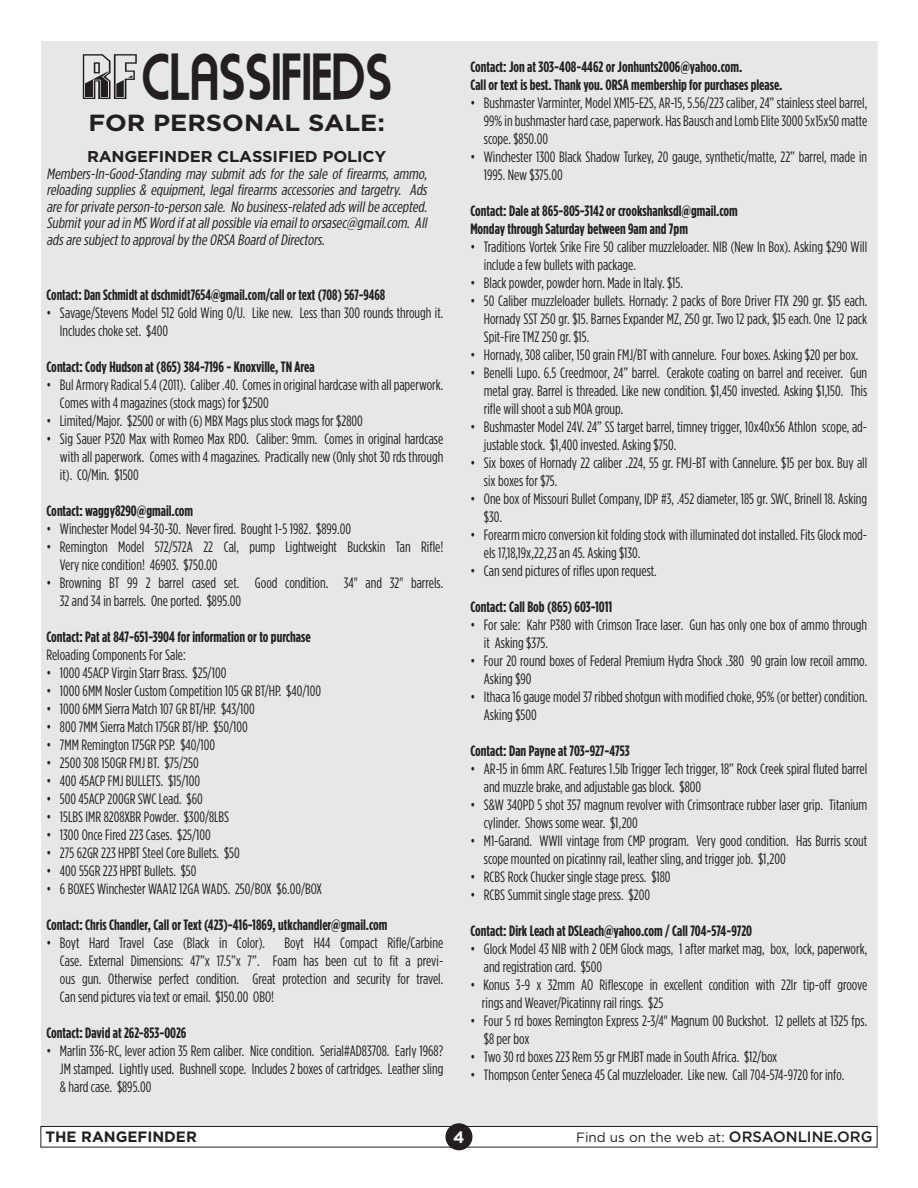
<style>
.page{position:relative;width:918px;height:1188px;background:#fff}
.page>*{position:absolute;margin:0;border:0;box-sizing:border-box;transform-origin:0 0}
.t1{font:57.15px "Moderna";color:#231f20;scale:.82 1}
.t2{font:700 23.4px "Gotham";color:#231f20;scale:1.1 1}
.t3{font:700 16.5px "Gotham";color:#fff}
.t4{font:700 15.6px "Gotham";letter-spacing:-.01em;color:#231f20;scale:1.05 1}
.t5{font:15px/18px "Gotham Condensed";color:#231f20}
.t6{font:700 15px/18px "Gotham Condensed";color:#231f20}
.t7{font:italic 15px/16.5px "Gotham Condensed";color:#231f20;text-align:justify;scale:1.1 1}
.t8{font:700 15px "Gotham";color:#231f20}
.t9{font:13.5px "Gotham";color:#231f20}
.s1{font-family:"Gunmetal";font-size:60.75px}
.s2{font-weight:500;font-size:15px}
</style>
<div class="page">
<div style="left:41px;top:41px;width:837px;height:1085px;background:#e6e7e9"></div>
<div style="left:40px;top:1126px;width:838px;height:22px;border:1px solid #231f20"></div>
<div style="left:445px;top:1123px;width:27px;height:27px;background:#231f20;border-radius:50%"></div>
<h1 class="t1" style="left:83px;top:40px;width:377px"><span class="s1">RF</span>CLASSIFIEDS</h1>
<h2 class="t2" style="left:88px;top:109px;width:271px">FOR PERSONAL SALE:</h2>
<p class="t4" style="left:87px;top:148px;width:287px">RANGEFINDER CLASSIFIED POLICY</p>
<p class="t7" style="left:46px;top:165px;width:350px">Members-In-Good-Standing may submit ads for the sale of firearms, ammo, reloading supplies &amp; equipment, legal firearms accessories and targetry. Ads are forprivate person-to-person sale. No business-related adswillbe accepted.<br>Submityourad in MS Word ifatallpossible via emailto orsasec@gmail.com. All adsare subjectto approvalby the ORSA Board ofDirectors.</p>
<p class="t6" style="left:46px;top:285px;width:340px">Contact: Dan Schmidt at dschmidt7654@gmail.com/call or text (708) 567-9468</p>
<p class="t5" style="left:60px;top:303px;width:385px;text-indent:-14px">• Savage/Stevens Model 512 Gold Wing O/U. Like new. Less than 300 rounds through it.<br>Includes choke set. $400</p>
<p class="t6" style="left:46px;top:357px;width:270px">Contact: Cody Hudson at (865) 384-7196 - Knoxville, TN Area</p>
<p class="t5" style="left:60px;top:375px;width:385px;text-indent:-14px">• Bul Armory Radical 5.4 (2011). Caliber .40. Comes in original hardcase with all paperwork.<br>Comes with 4 magazines (stock mags) for $2500</p>
<p class="t5" style="left:46px;top:411px;width:318px">• Limited/Major. $2500 or with (6) MBX Mags plus stock mags for $2800</p>
<p class="t5" style="left:60px;top:429px;width:385px;text-align:justify;text-indent:-14px">• Sig Sauer P320 Max with Romeo Max RDO. Caliber: 9mm. Comes in original hardcase with all paperwork. Comes with 4 magazines. Practically new (Only shot 30 rds through it). CO/Min. $1500</p>
<p class="t6" style="left:46px;top:501px;width:148px">Contact: waggy8290@gmail.com</p>
<p class="t5" style="left:46px;top:519px;width:306px">• Winchester Model 94-30-30. Never fired. Bought 1-5 1982. $899.00</p>
<p class="t5" style="left:60px;top:537px;width:385px;text-indent:-13px">• Remington Model 572/572A 22 Cal, pump Lightweight Buckskin Tan Rifle!<br>Very nice condition! 46903. $750.00</p>
<p class="t5" style="left:60px;top:573px;width:385px;text-indent:-14px">• Browning BT 99 2 barrel cased set. Good condition. 34" and 32" barrels.<br>32 and 34 in barrels. One ported. $895.00</p>
<p class="t6" style="left:46px;top:627px;width:266px">Contact: Pat at 847-651-3904 for information or to purchase</p>
<p class="t5" style="left:46px;top:645px;width:141px">Reloading Components For Sale:</p>
<p class="t5" style="left:46px;top:663px;width:181px">• 1000 45ACP Virgin Starr Brass. $25/100</p>
<p class="t5" style="left:46px;top:681px;width:276px">• 1000 6MM Nosler Custom Competition 105 GR BT/HP. $40/100</p>
<p class="t5" style="left:46px;top:699px;width:210px">• 1000 6MM Sierra Match 107 GR BT/HP. $43/100</p>
<p class="t5" style="left:46px;top:717px;width:203px">• 800 7MM Sierra Match 175GR BT/HP. $50/100</p>
<p class="t5" style="left:46px;top:735px;width:170px">• 7MM Remington 175GR PSP. $40/100</p>
<p class="t5" style="left:46px;top:753px;width:154px">• 2500 308 150GR FMJ BT. $75/250</p>
<p class="t5" style="left:46px;top:771px;width:155px">• 400 45ACP FMJ BULLETS. $15/100</p>
<p class="t5" style="left:46px;top:789px;width:158px">• 500 45ACP 200GR SWC Lead. $60</p>
<p class="t5" style="left:46px;top:807px;width:184px">• 15LBS IMR 8208XBR Powder. $300/8LBS</p>
<p class="t5" style="left:46px;top:825px;width:166px">• 1300 Once Fired 223 Cases. $25/100</p>
<p class="t5" style="left:46px;top:843px;width:195px">• 275 62GR 223 HPBT Steel Core Bullets. $50</p>
<p class="t5" style="left:46px;top:861px;width:152px">• 400 55GR 223 HPBT Bullets. $50</p>
<p class="t5" style="left:46px;top:879px;width:277px">• 6 BOXES Winchester WAA12 12GA WADS. 250/BOX $6.00/BOX</p>
<p class="t6" style="left:46px;top:915px;width:343px">Contact: Chris Chandler, Call or Text (423)-416-1869, utkchandler@gmail.com</p>
<p class="t5" style="left:46px;top:933px;width:220px">• Boyt Hard Travel Case (Black in Color).</p>
<p class="t5" style="left:60px;top:933px;width:385px;text-align:justify;text-indent:225px">Boyt H44 Compact Rifle/Carbine Case. External Dimensions: 47”x 17.5”x 7”. Foam has been cut to fit a previ&shy;ous gun. Otherwise perfect condition. Great protection and security for travel.<br>Can send pictures via text or email. $150.00 OBO!</p>
<p class="t6" style="left:46px;top:1023px;width:141px">Contact: David at 262-853-0026</p>
<p class="t5" style="left:60px;top:1041px;width:385px;text-align:justify;text-indent:-14px">• Marlin 336-RC, lever action 35 Rem caliber. Nice condition. Serial#AD83708. Early 1968?<br>JM stamped. Lightly used. Bushnell scope. Includes 2 boxes of cartridges. Leather sling &amp; hard case. $895.00</p>
<p class="t6" style="left:470px;top:57px;width:314px">Contact: Jon at 303-408-4462 or Jonhunts2006@yahoo.com.<br>Call or text is best. Thank you. ORSA membership for purchases please.</p>
<p class="t5" style="left:484px;top:93px;width:385px;text-align:justify;text-indent:-14px">• Bushmaster Varminter, Model XM15-E2S, AR-15, 5.56/223 caliber, 24” stainless steel barrel, 99% in bushmaster hard case, paperwork. Has Bausch and Lomb Elite 3000 5x15x50 matte scope. $850.00</p>
<p class="t5" style="left:484px;top:147px;width:385px;text-indent:-14px">• Winchester 1300 Black Shadow Turkey, 20 gauge, synthetic/matte, 22” barrel, made in<br>1995. New $375.00</p>
<p class="t6" style="left:470px;top:201px;width:269px">Contact: Dale at 865-805-3142 or crookshanksdl@gmail.com<br>Monday through Saturday between 9am and 7pm</p>
<p class="t5" style="left:484px;top:237px;width:385px;text-indent:-14px">• Traditions Vortek Srike Fire 50 caliber muzzleloader. NIB (New In Box). Asking $290 Will include a few bullets with package.</p>
<p class="t5" style="left:470px;top:273px;width:214px">• Black powder, powder horn. Made in Italy. $15.</p>
<p class="t5" style="left:484px;top:291px;width:385px;text-align:justify;text-indent:-14px">• 50 Caliber muzzleloader bullets. Hornady: 2 packs of Bore Driver FTX 290 gr. $15 each.<br>Hornady SST 250 gr. $15. Barnes Expander MZ, 250 gr. Two 12 pack, $15 each. One 12 pack Spit-Fire TMZ 250 gr. $15.</p>
<p class="t5" style="left:470px;top:345px;width:390px">• Hornady, 308 caliber, 150 grain FMJ/BT with cannelure. Four boxes. Asking $20 per box.</p>
<p class="t5" style="left:484px;top:363px;width:385px;text-align:justify;text-indent:-14px">• Benelli Lupo. 6.5 Creedmoor, 24” barrel. Cerakote coating on barrel and receiver. Gun metal gray. Barrel is threaded. Like new condition. $1,450 invested. Asking $1,150. This rifle will shoot a sub MOA group.</p>
<p class="t5" style="left:484px;top:417px;width:385px;text-indent:-14px">• Bushmaster Model 24V. 24” SS target barrel, timney trigger, 10x40x56 Athlon scope, ad&shy;justable stock. $1,400 invested. Asking $750.</p>
<p class="t5" style="left:484px;top:453px;width:385px;text-indent:-14px">• Six boxes of Hornady 22 caliber .224, 55 gr. FMJ-BT with Cannelure. $15 per box. Buy all six boxes for $75.</p>
<p class="t5" style="left:484px;top:489px;width:385px;text-indent:-14px">• One box of Missouri Bullet Company, IDP #3, .452 diameter, 185 gr. SWC, Brinell 18. Asking $30.</p>
<p class="t5" style="left:484px;top:525px;width:385px;text-indent:-14px">• Forearm micro conversion kit folding stock with illuminated dot installed. Fits Glock mod&shy;els 17,18,19x,22,23 an 45. Asking $130.</p>
<p class="t5" style="left:470px;top:561px;width:188px">• Can send pictures of rifles upon request.</p>
<p class="t6" style="left:470px;top:597px;width:143px">Contact: Call Bob (865) 603-1011</p>
<p class="t5" style="left:484px;top:615px;width:385px;text-indent:-13px">• For sale: Kahr P380 with Crimson Trace laser. Gun has only one box of ammo through it Asking $375.</p>
<p class="t5" style="left:484px;top:651px;width:385px;text-indent:-14px">• Four 20 round boxes of Federal Premium Hydra Shock .380 90 grain low recoil ammo.<br>Asking $90</p>
<p class="t5" style="left:484px;top:687px;width:385px;text-indent:-14px">• Ithaca 16 gauge model 37 ribbed shotgun with modified choke, 95% (or better) condition.<br>Asking $500</p>
<p class="t6" style="left:470px;top:741px;width:161px">Contact: Dan Payne at 703-927-4753</p>
<p class="t5" style="left:484px;top:759px;width:385px;text-indent:-14px">• AR-15 in 6mm ARC. Features 1.5lb Trigger Tech trigger, 18” Rock Creek spiral fluted barrel and muzzle brake, and adjustable gas block. $800</p>
<p class="t5" style="left:484px;top:795px;width:385px;text-indent:-14px">• S&amp;W 340PD 5 shot 357 magnum revolver with Crimsontrace rubber laser grip. Titanium cylinder. Shows some wear. $1,200</p>
<p class="t5" style="left:484px;top:831px;width:385px;text-indent:-14px">• M1-Garand. WWII vintage from CMP program. Very good condition. Has Burris scout scope mounted on picatinny rail, leather sling, and trigger job. $1,200</p>
<p class="t5" style="left:470px;top:867px;width:202px">• RCBS Rock Chucker single stage press. $180</p>
<p class="t5" style="left:470px;top:885px;width:181px">• RCBS Summit single stage press. $200</p>
<p class="t6" style="left:470px;top:921px;width:283px">Contact: Dirk Leach at DSLeach@yahoo.com / Call 704-574-9720</p>
<p class="t5" style="left:484px;top:939px;width:385px;text-indent:-14px">• Glock Model 43 NIB with 2 OEM Glock mags, 1 after market mag, box, lock, paperwork, and registration card. $500</p>
<p class="t5" style="left:482px;top:975px;width:387px;text-indent:-12px">• Konus 3-9 x 32mm AO Riflescope in excellent condition with 22lr tip-off groove rings and Weaver/Picatinny rail rings. $25</p>
<p class="t5" style="left:484px;top:1011px;width:385px;text-indent:-14px">• Four 5 rd boxes Remington Express 2-3/4" Magnum 00 Buckshot. 12 pellets at 1325 fps. $8 per box</p>
<p class="t5" style="left:470px;top:1047px;width:309px">• Two 30 rd boxes 223 Rem 55 gr FMJBT made in South Africa. $12/box</p>
<p class="t5" style="left:470px;top:1065px;width:375px">• Thompson Center Seneca 45 Cal muzzleloader. Like new. Call 704-574-9720 for info.</p>
<p class="t8" style="left:46px;top:1128px;width:153px">THE RANGEFINDER</p>
<p class="t3" style="left:453px;top:1127px;width:13px">4</p>
<p class="t9" style="left:576px;top:1130px;width:298px">Find us on the web at: <span class="s2">ORSAONLINE.ORG</span></p>
</div>
